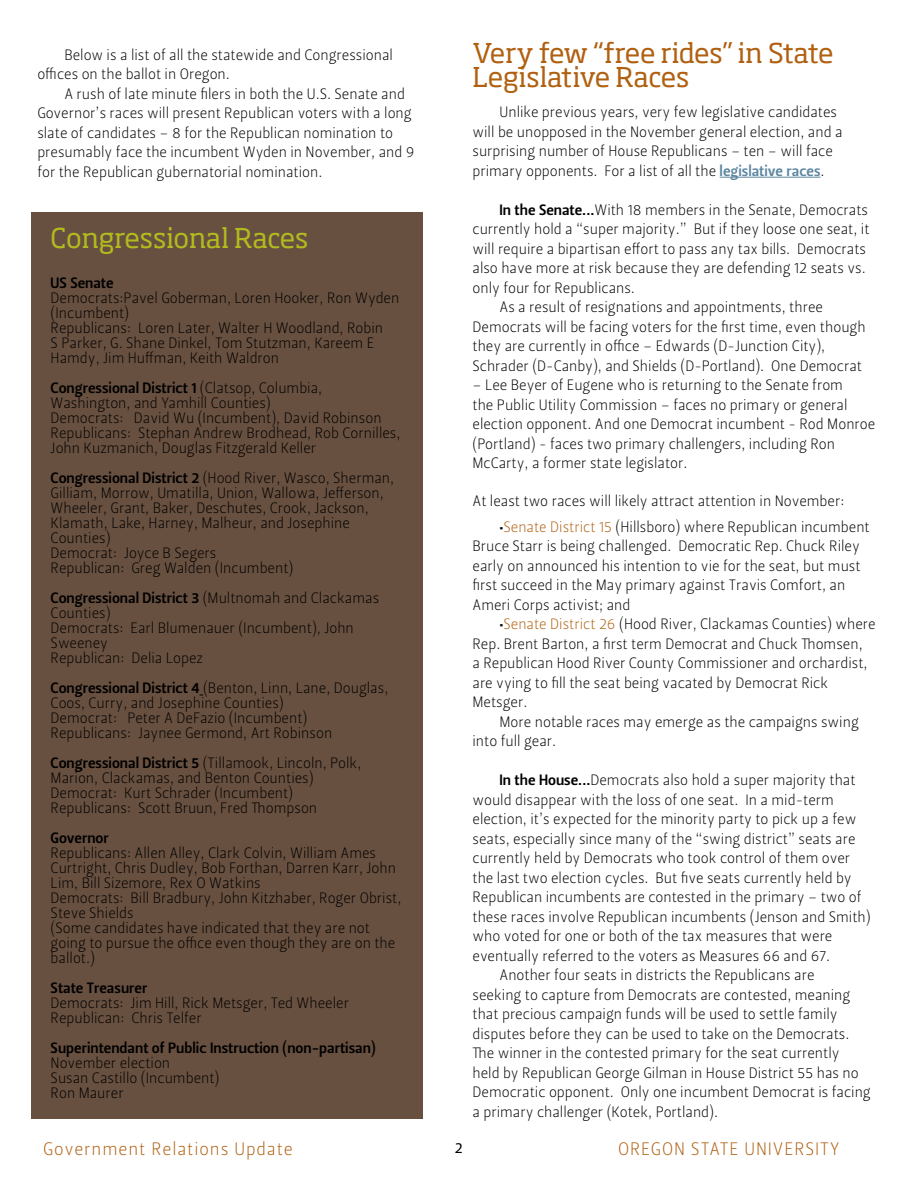
<style>
.page{position:relative;width:918px;height:1188px;background:#fff}
.page>*{position:absolute;margin:0;border:0;box-sizing:border-box;transform-origin:0 0}
.t1{font:27px/24px "Soho Std";letter-spacing:-.015em;color:#b06010}
.t2{font:27px "Soho Std";color:#b2bb1e}
.t3{font:18px "Leitura Sans Grot 1";letter-spacing:.05em;color:#b06010}
.t4{font:15px/15px "Leitura Sans Grot 1";color:#000}
.t5{font:15px "Leitura Sans Grot 3";color:#000}
.t6{font:15px "Leitura Sans Grot 2";color:#000}
.s1{font-family:"Leitura Sans Grot 1"}
.s2{font-family:"Leitura Sans Grot 3"}
.s3{font-family:"Leitura Sans Grot 3";color:#5d87a1}
.s4{color:#b06010}
</style>
<div class="page">
<div style="left:31px;top:212px;width:391px;height:906px;background:#685040"></div>
<hr style="left:720px;top:177px;width:101px;height:1px;background:#5d87a1">
<p class="t4" style="left:37px;top:45px;width:357px;line-height:19.5px;text-indent:27px">Below is a list of all the statewide and Congressional offices on the ballot in Oregon.</p>
<p class="t4" style="left:37px;top:84px;width:379px;line-height:19.5px;text-indent:27px">A rush of late minute filers in both the U.S. Senate and Governor’s races will present Republican voters with a long slate of candidates – 8 for the Republican nomination to presumably face the incumbent Wyden in November, and 9 for the Republican gubernatorial nomination.</p>
<h1 class="t2" style="left:51px;top:221px;width:259px">Congressional Races</h1>
<p class="t5" style="left:51px;top:273px;width:64px">US Senate</p>
<p class="t4" style="left:51px;top:291px;width:350px">Democrats:Pavel Goberman, Loren Hooker, Ron Wyden (Incumbent)<br>Republicans: Loren Later, Walter H Woodland, Robin<br>S Parker, G. Shane Dinkel, Tom Stutzman, Kareem E Hamdy, Jim Huffman, Keith Waldron</p>
<p class="t5" style="left:51px;top:378px;width:273px">Congressional District 1 <span class="s1">(Clatsop, Columbia,</span></p>
<p class="t4" style="left:51px;top:396px;width:351px">Washington, and Yamhill Counties)<br>Democrats: David Wu (Incumbent), David Robinson Republicans: Stephan Andrew Brodhead, Rob Cornilles, John Kuzmanich, Douglas Fitzgerald Keller</p>
<p class="t4" style="left:51px;top:471px;width:345px"><span class="s2">Congressional District 2</span> (Hood River, Wasco, Sherman, Gilliam, Morrow, Umatilla, Union, Wallowa, Jefferson, Wheeler, Grant, Baker, Deschutes, Crook, Jackson, Klamath, Lake, Harney, Malheur, and Josephine Counties)<br>Democrat: Joyce B Segers<br>Republican: Greg Walden (Incumbent)</p>
<p class="t5" style="left:51px;top:588px;width:330px">Congressional District 3 <span class="s1">(Multnomah and Clackamas</span></p>
<p class="t4" style="left:51px;top:606px;width:305px">Counties)<br>Democrats: Earl Blumenauer (Incumbent), John<br>Sweeney<br>Republican: Delia Lopez</p>
<p class="t4" style="left:51px;top:681px;width:339px"><span class="s2">Congressional District 4</span> (Benton, Linn, Lane, Douglas, Coos, Curry, and Josephine Counties)<br>Democrat: Peter A DeFazio (Incumbent)<br>Republicans: Jaynee Germond, Art Robinson</p>
<p class="t4" style="left:51px;top:756px;width:312px"><span class="s2">Congressional District 5</span> (Tillamook, Lincoln, Polk, Marion, Clackamas, and Benton Counties)<br>Democrat: Kurt Schrader (Incumbent)<br>Republicans: Scott Bruun, Fred Thompson</p>
<p class="t5" style="left:51px;top:828px;width:60px">Governor</p>
<p class="t4" style="left:51px;top:846px;width:352px">Republicans: Allen Alley, Clark Colvin, William Ames Curtright, Chris Dudley, Bob Forthan, Darren Karr, John Lim, Bill Sizemore, Rex O Watkins<br>Democrats: Bill Bradbury, John Kitzhaber, Roger Obrist, Steve Shields<br>(Some candidates have indicated that they are not going to pursue the office even though they are on the ballot.)</p>
<p class="t5" style="left:51px;top:978px;width:98px">State Treasurer</p>
<p class="t4" style="left:51px;top:996px;width:300px">Democrats: Jim Hill, Rick Metsger, Ted Wheeler<br>Republican: Chris Telfer</p>
<p class="t5" style="left:51px;top:1038px;width:327px">Superintendant of Public Instruction (non-partisan)</p>
<p class="t4" style="left:51px;top:1056px;width:170px">November election<br>Susan Castillo (Incumbent)<br>Ron Maurer</p>
<h1 class="t1" style="left:472px;top:41px;width:363px">Very few “free rides” in State<br>Legislative Races</h1>
<p class="t4" style="left:472px;top:102px;width:372px;line-height:19.5px;text-indent:27px">Unlike previous years, very few legislative candidates will be unopposed in the November general election, and a surprising number of House Republicans – ten – will face primary opponents. For a list of all the <span class="s3">legislative races</span>.</p>
<p class="t4" style="left:500px;top:202px;width:370px"><span class="s2">In the Senate...</span>With 18 members in the Senate, Democrats</p>
<p class="t4" style="left:472px;top:222px;width:399px">currently hold a “super majority.” But if they loose one seat, it</p>
<p class="t4" style="left:472px;top:241px;width:395px">will require a bipartisan effort to pass any tax bills. Democrats</p>
<p class="t4" style="left:472px;top:261px;width:395px">also have more at risk because they are defending 12 seats vs.</p>
<p class="t4" style="left:472px;top:280px;width:164px">only four for Republicans.</p>
<p class="t4" style="left:500px;top:300px;width:325px">As a result of resignations and appointments, three</p>
<p class="t4" style="left:472px;top:319px;width:395px">Democrats will be facing voters for the first time, even though</p>
<p class="t4" style="left:472px;top:339px;width:354px">they are currently in office – Edwards (D-Junction City),</p>
<p class="t4" style="left:472px;top:358px;width:391px">Schrader (D-Canby), and Shields (D-Portland). One Democrat</p>
<p class="t4" style="left:472px;top:375px;width:404px;line-height:19.5px">– Lee Beyer of Eugene who is returning to the Senate from<br>the Public Utility Commission – faces no primary or general election opponent. And one Democrat incumbent - Rod Monroe (Portland) - faces two primary challengers, including Ron McCarty, a former state legislator.</p>
<p class="t4" style="left:472px;top:493px;width:373px">At least two races will likely attract attention in November:</p>
<p class="t4" style="left:472px;top:517px;width:399px;line-height:19.5px;text-indent:27px">•<span class="s4">Senate District 15</span> (Hillsboro) where Republican incumbent Bruce Starr is being challenged. Democratic Rep. Chuck Riley early on announced his intention to vie for the seat, but must first succeed in the May primary against Travis Comfort, an Ameri Corps activist; and</p>
<p class="t4" style="left:472px;top:614px;width:405px;line-height:19.5px;text-indent:27px">•<span class="s4">Senate District 26</span> (Hood River, Clackamas Counties) where Rep. Brent Barton, a first term Democrat and Chuck Thomsen,<br>a Republican Hood River County Commissioner and orchardist, are vying to fill the seat being vacated by Democrat Rick Metsger.</p>
<p class="t4" style="left:472px;top:712px;width:388px;line-height:19.5px;text-indent:27px">More notable races may emerge as the campaigns swing into full gear.</p>
<p class="t4" style="left:500px;top:773px;width:358px"><span class="s2">In the House...</span>Democrats also hold a super majority that</p>
<p class="t4" style="left:472px;top:792px;width:363px">would disappear with the loss of one seat. In a mid-term</p>
<p class="t4" style="left:472px;top:812px;width:385px">election, it’s expected for the minority party to pick up a few</p>
<p class="t4" style="left:472px;top:831px;width:385px">seats, especially since many of the “swing district” seats are</p>
<p class="t4" style="left:472px;top:851px;width:379px">currently held by Democrats who took control of them over</p>
<p class="t4" style="left:472px;top:870px;width:381px">the last two election cycles. But five seats currently held by</p>
<p class="t4" style="left:472px;top:890px;width:391px">Republican incumbents are contested in the primary – two of</p>
<p class="t4" style="left:472px;top:909px;width:400px">these races involve Republican incumbents (Jenson and Smith)</p>
<p class="t4" style="left:472px;top:929px;width:361px">who voted for one or both of the tax measures that were</p>
<p class="t4" style="left:472px;top:948px;width:359px">eventually referred to the voters as Measures 66 and 67.</p>
<p class="t4" style="left:500px;top:968px;width:317px">Another four seats in districts the Republicans are</p>
<p class="t4" style="left:472px;top:987px;width:379px">seeking to capture from Democrats are contested, meaning</p>
<p class="t4" style="left:472px;top:1007px;width:367px">that precious campaign funds will be used to settle family</p>
<p class="t4" style="left:472px;top:1026px;width:378px">disputes before they can be used to take on the Democrats.</p>
<p class="t4" style="left:472px;top:1046px;width:369px">The winner in the contested primary for the seat currently</p>
<p class="t4" style="left:472px;top:1065px;width:388px">held by Republican George Gilman in House District 55 has no</p>
<p class="t4" style="left:472px;top:1085px;width:400px">Democratic opponent. Only one incumbent Democrat is facing</p>
<p class="t4" style="left:472px;top:1104px;width:247px">a primary challenger (Kotek, Portland).</p>
<p class="t3" style="left:43px;top:1137px;width:251px">Government Relations Update</p>
<p class="t6" style="left:455px;top:1137px;width:9px">2</p>
<p class="t3" style="left:618px;top:1137px;width:223px">OREGON STATE UNIVERSITY</p>
</div>
